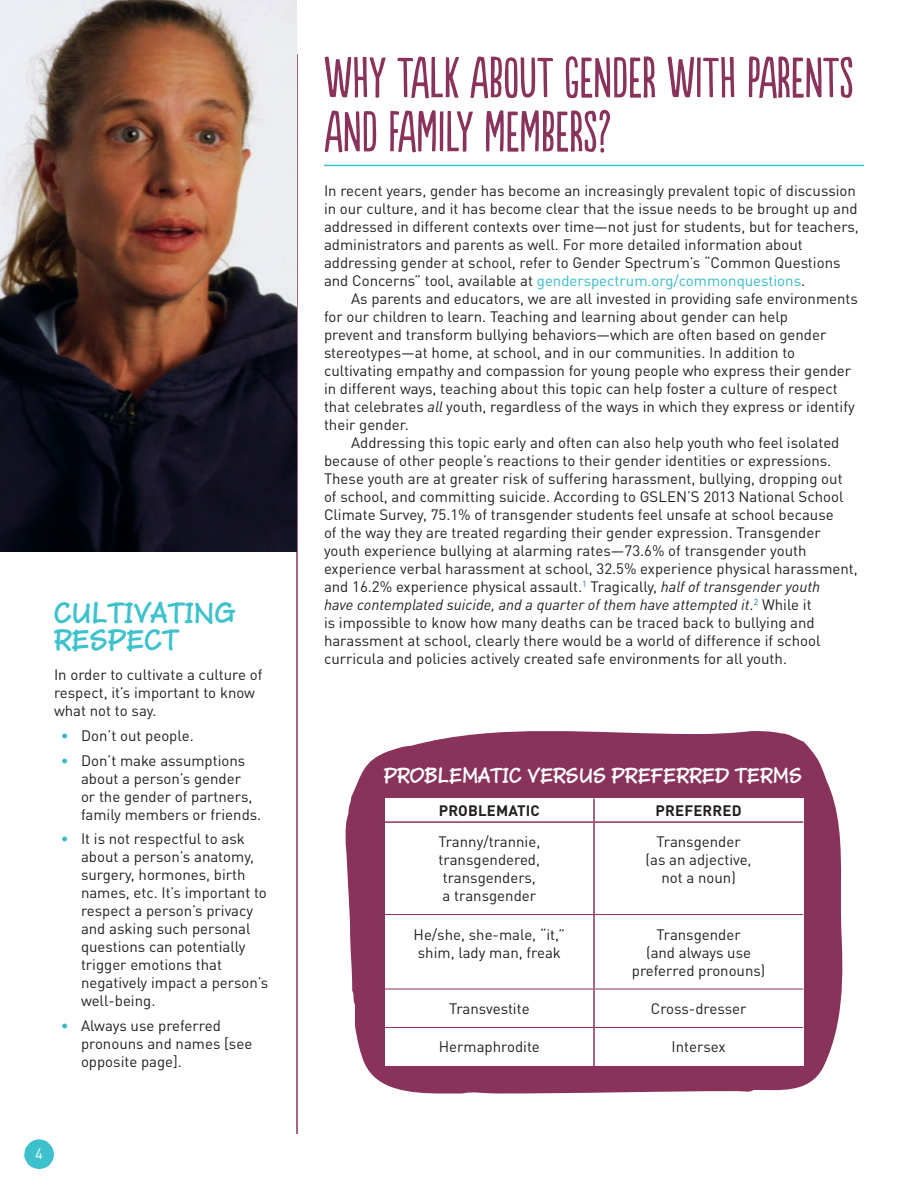
<style>
.page{position:relative;width:918px;height:1188px;background:#fff}
.page>*{position:absolute;margin:0;border:0;box-sizing:border-box;transform-origin:0 0}
.t1{font:54px/54px "Populaire";color:#89325b}
.sidebar_title{font:700 27px/27px "Janie Hmk";color:#3dc1cc}
.activity_title{font:700 19.5px "Janie Hmk";color:#fff}
.p_text{font:15px/18px "DIN Pro";color:#231f20}
.t2{font:700 15px "DIN Pro";letter-spacing:.01em;color:#231f20}
.t3{font:15px "DIN Pro";color:#fff}
.s1{color:#35bac9}
.s2{font-style:italic}
</style>
<div class="page">
<svg style="left:24px;top:1139px;width:30px;height:30px"></svg>
<hr style="left:324px;top:165px;width:540px;height:1px;background:#3dc1cc">
<hr style="left:296px;top:54px;width:2px;height:1080px;background:#89325b">
<svg style="left:346px;top:731px;width:497px;height:363px;background:#9b5174"></svg>
<div style="left:385px;top:799px;width:418px;height:267px;background:#fff"></div>
<hr style="left:593px;top:799px;width:2px;height:22px;background:#89325b">
<hr style="left:385px;top:821px;width:209px;height:2px;background:#89325b">
<hr style="left:593px;top:823px;width:2px;height:91px;background:#89325b">
<hr style="left:594px;top:821px;width:209px;height:2px;background:#89325b">
<hr style="left:385px;top:914px;width:209px;height:1px;background:#89325b">
<hr style="left:385px;top:989px;width:209px;height:1px;background:#89325b">
<hr style="left:593px;top:915px;width:2px;height:74px;background:#89325b">
<hr style="left:593px;top:989px;width:2px;height:38px;background:#89325b">
<hr style="left:594px;top:914px;width:209px;height:1px;background:#89325b">
<hr style="left:594px;top:989px;width:209px;height:1px;background:#89325b">
<hr style="left:385px;top:1027px;width:209px;height:1px;background:#89325b">
<hr style="left:593px;top:1028px;width:2px;height:38px;background:#89325b">
<hr style="left:594px;top:1027px;width:209px;height:1px;background:#89325b">
<img style="left:0;top:0;width:297px;height:551px">
<p class="sidebar_title" style="left:54px;top:600px;width:183px">CULTIVATING<br>RESPECT</p>
<p class="p_text" style="left:54px;top:664px;width:210px">In order to cultivate a culture of respect, it’s important to know what not to say.</p>
<p class="p_text" style="left:61px;top:725px;width:134px"><span class="s1">•</span> Don’t out people.</p>
<p class="p_text" style="left:81px;top:750px;width:182px;text-indent:-20px"><span class="s1">•</span> Don’t make assumptions about a person’s gender<br>or the gender of partners, family members or friends.</p>
<p class="p_text" style="left:81px;top:829px;width:189px;text-indent:-20px"><span class="s1">•</span> It is not respectful to ask about a person’s anatomy, surgery, hormones, birth names, etc. It’s important to respect a person’s privacy and asking such personal questions can potentially trigger emotions that negatively impact a person’s well-being.</p>
<p class="p_text" style="left:81px;top:1015px;width:173px;text-indent:-20px"><span class="s1">•</span> Always use preferred pronouns and names [see opposite page].</p>
<p class="t3" style="left:35px;top:1142px;width:9px">4</p>
<p class="t1" style="left:324px;top:54px;width:531px">WHY TALK ABOUT GENDER WITH PARENTS<br>AND FAMILY MEMBERS?</p>
<p class="p_text" style="left:324px;top:180px;width:536px">In recent years, gender has become an increasingly prevalent topic of discussion in our culture, and it has become clear that the issue needs to be brought up and addressed in different contexts over time—not just for students, but for teachers, administrators and parents as well. For more detailed information about addressing gender at school, refer to Gender Spectrum’s “Common Questions and Concerns” tool, available at <span class="s1">genderspectrum.org/commonquestions</span>.</p>
<p class="p_text" style="left:324px;top:288px;width:535px;text-indent:27px">As parents and educators, we are all invested in providing safe environments for our children to learn. Teaching and learning about gender can help<br>prevent and transform bullying behaviors—which are often based on gender stereotypes—at home, at school, and in our communities. In addition to cultivating empathy and compassion for young people who express their gender in different ways, teaching about this topic can help foster a culture of respect that celebrates <span class="s2">all</span> youth, regardless of the ways in which they express or identify their gender.</p>
<p class="p_text" style="left:324px;top:432px;width:535px;text-indent:27px">Addressing this topic early and often can also help youth who feel isolated because of other people’s reactions to their gender identities or expressions.<br>These youth are at greater risk of suffering harassment, bullying, dropping out of school, and committing suicide. According to GSLEN’S 2013 National School Climate Survey, 75.1% of transgender students feel unsafe at school because<br>of the way they are treated regarding their gender expression. Transgender youth experience bullying at alarming rates—73.6% of transgender youth experience verbal harassment at school, 32.5% experience physical harassment, and 16.2% experience physical assault.<sup>1</sup> Tragically, <span class="s2">half of transgender youth<br>have contemplated suicide, and a quarter of them have attempted it</span>.<sup>2</sup> While it<br>is impossible to know how many deaths can be traced back to bullying and harassment at school, clearly there would be a world of difference if school curricula and policies actively created safe environments for all youth.</p>
<p class="activity_title" style="left:384px;top:762px;width:420px">PROBLEMATIC VERSUS PREFERRED TERMS</p>
<p class="t2" style="left:439px;top:798px;width:102px">PROBLEMATIC</p>
<p class="t2" style="left:656px;top:798px;width:88px">PREFERRED</p>
<p class="p_text" style="left:438px;top:831px;width:103px">Tranny/trannie, transgendered, transgenders, a transgender</p>
<p class="p_text" style="left:646px;top:831px;width:107px;text-align:center">Transgender (as an adjective, not a noun)</p>
<p class="p_text" style="left:414px;top:924px;width:153px">He/she, she-male, “it,”</p>
<p class="p_text" style="left:418px;top:942px;width:145px">shim, lady man, freak</p>
<p class="p_text" style="left:657px;top:924px;width:86px">Transgender</p>
<p class="p_text" style="left:632px;top:942px;width:135px;text-align:center">(and always use preferred pronouns)</p>
<p class="p_text" style="left:449px;top:998px;width:82px">Transvestite</p>
<p class="p_text" style="left:651px;top:998px;width:97px">Cross-dresser</p>
<p class="p_text" style="left:439px;top:1037px;width:103px">Hermaphrodite</p>
<p class="p_text" style="left:672px;top:1037px;width:55px">Intersex</p>
</div>
